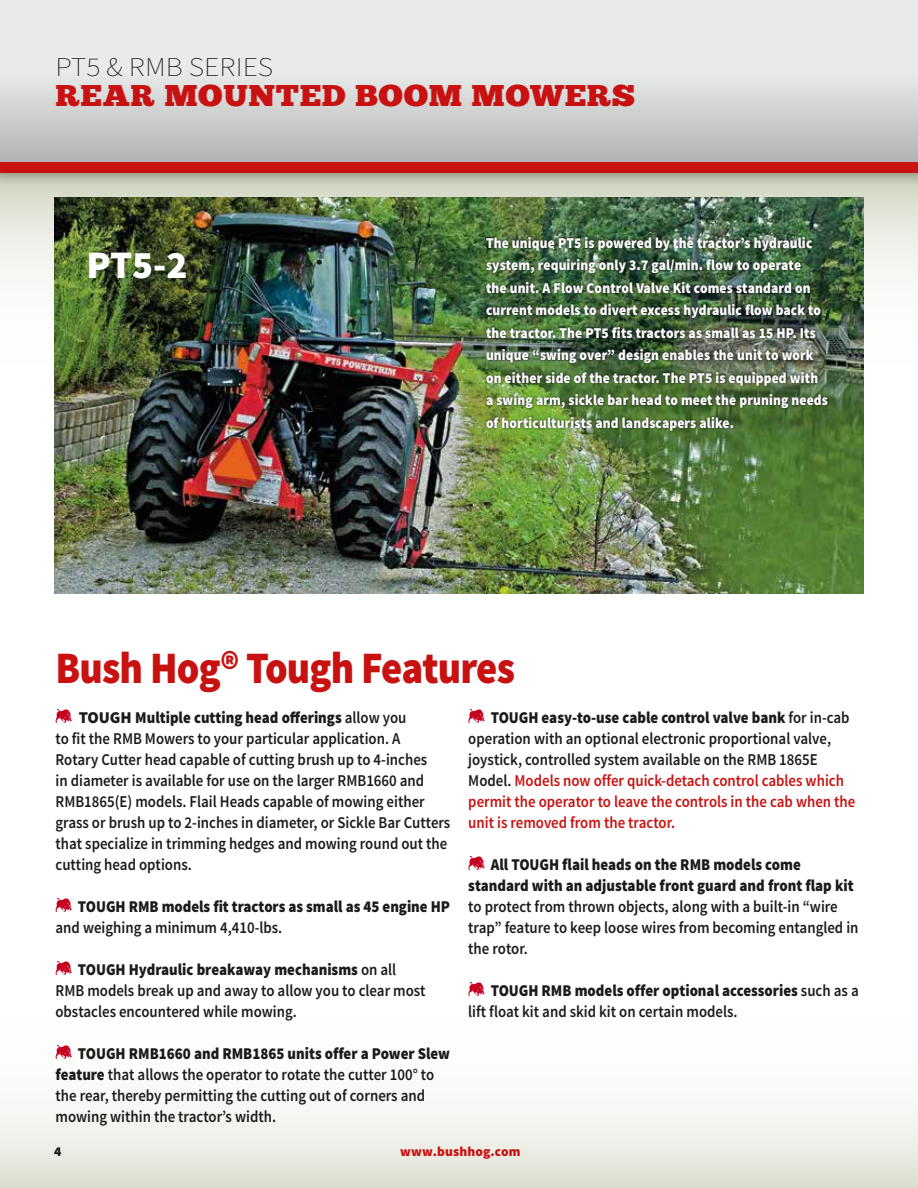
<style>
.page{position:relative;width:918px;height:1188px;background:#fff}
.page>*{position:absolute;margin:0;border:0;box-sizing:border-box;transform-origin:0 0}
.t1{font:900 45px "Source Sans Pro";letter-spacing:-.02em;color:#c71211;scale:.9 1}
.t2{font:900 39px "Source Sans Pro";color:#fff}
.t3{font:30px "Chunk Five";letter-spacing:.02em;color:#c71211;scale:1.1 1}
.t4{font:200 27px "Source Sans Pro";color:#1c1b1a;scale:1.1 1}
.t5{font:600 16.5px/21px "Source Sans Pro";color:#1c1b1a;scale:.9 1}
.t6{font:600 16.5px/21px "Source Sans Pro";color:#c71211;scale:.9 1}
.t7{font:900 16.5px/21px "Source Sans Pro";color:#1c1b1a;scale:.9 1}
.t8{font:900 15px/22.5px "Source Sans Pro";letter-spacing:.01em;color:#fff;scale:.9 1}
.t9{font:900 13.5px "Source Sans Pro";letter-spacing:.01em;color:#c71211}
.t10{font:900 13.5px "Source Sans Pro";color:#1c1b1a}
.s1{font-weight:900}
.s2{font-weight:900;color:#1c1b1a}
.s3{color:#1c1b1a}
</style>
<div class="page">
<svg style="left:0;top:908px;width:918px;height:280px"></svg>
<svg style="left:0;top:186px;width:917px;height:92px;background:#dfe2d5"></svg>
<hr style="left:917px;top:166px;width:1px;height:326px;background:#687232">
<div style="left:0;top:0;width:918px;height:186px;background:#1c1b1a;opacity:.4"></div>
<div style="left:0;top:0;width:918px;height:166px;background:#e9eaea"></div>
<svg style="left:0;top:89px;width:918px;height:73px;background:#c8c8c8"></svg>
<img style="left:54px;top:197px;width:810px;height:397px">
<svg style="left:56px;top:709px;width:16px;height:14px"></svg>
<svg style="left:56px;top:898px;width:16px;height:14px"></svg>
<svg style="left:56px;top:961px;width:16px;height:14px"></svg>
<svg style="left:56px;top:1045px;width:16px;height:14px"></svg>
<svg style="left:468px;top:709px;width:17px;height:14px"></svg>
<svg style="left:468px;top:856px;width:17px;height:14px"></svg>
<svg style="left:468px;top:982px;width:17px;height:14px"></svg>
<div style="left:484px;top:234px;width:346px;height:199px;background:#1c1b1a;opacity:.95"></div>
<div style="left:0;top:162px;width:918px;height:11px;background:#c71211"></div>
<h3 class="t4" style="left:56px;top:51px;width:199px">PT5 &amp; RMB SERIES</h3>
<h3 class="t3" style="left:56px;top:81px;width:529px">REAR MOUNTED BOOM MOWERS</h3>
<h2 class="t2" style="left:86px;top:239px;width:103px">PT5-2</h2>
<p class="t8" style="left:486px;top:232px;width:382px">The unique PT5 is powered by the tractor’s hydraulic system, requiring only 3.7 gal/min. flow to operate<br>the unit. A Flow Control Valve Kit comes standard on current models to divert excess hydraulic flow back to the tractor. The PT5 fits tractors as small as 15 HP. Its unique “swing over” design enables the unit to work on either side of the tractor. The PT5 is equipped with a swing arm, sickle bar head to meet the pruning needs of horticulturists and landscapers alike.</p>
<h1 class="t1" style="left:56px;top:638px;width:512px">Bush Hog® Tough Features</h1>
<p class="t5" style="left:55px;top:707px;width:440px;text-indent:23px"><span class="s1">TOUGH Multiple cutting head offerings</span> allow you<br>to fit the RMB Mowers to your particular application. A<br>Rotary Cutter head capable of cutting brush up to 4-inches<br>in diameter is available for use on the larger RMB1660 and RMB1865(E) models. Flail Heads capable of mowing either grass or brush up to 2-inches in diameter, or Sickle Bar Cutters that specialize in trimming hedges and mowing round out the cutting head options.</p>
<p class="t7" style="left:78px;top:897px;width:415px">TOUGH RMB models fit tractors as small as 45 engine HP</p>
<p class="t5" style="left:56px;top:917px;width:254px">and weighing a minimum 4,410-lbs.</p>
<p class="t5" style="left:56px;top:959px;width:413px;text-indent:22px"><span class="s1">TOUGH Hydraulic breakaway mechanisms</span> on all<br>RMB models break up and away to allow you to clear most obstacles encountered while mowing.</p>
<p class="t5" style="left:56px;top:1043px;width:440px;text-indent:22px"><span class="s1">TOUGH RMB1660 and RMB1865 units offer a Power Slew feature</span> that allows the operator to rotate the cutter 100° to the rear, thereby permitting the cutting out of corners and mowing within the tractor’s width.</p>
<p class="t6" style="left:468px;top:707px;width:432px;text-indent:22px"><span class="s2">TOUGH easy-to-use cable control valve bank</span> <span class="s3">for in-cab operation with an optional electronic proportional valve, joystick, controlled system available on the RMB 1865E Model.</span> Models now offer quick-detach control cables which permit the operator to leave the controls in the cab when the unit is removed from the tractor.</p>
<p class="t7" style="left:468px;top:855px;width:430px;text-indent:22px">All TOUGH flail heads on the RMB models come standard with an adjustable front guard and front flap kit</p>
<p class="t5" style="left:468px;top:896px;width:435px">to protect from thrown objects, along with a built-in “wire trap” feature to keep loose wires from becoming entangled in the rotor.</p>
<p class="t5" style="left:468px;top:980px;width:435px;text-indent:22px"><span class="s1">TOUGH RMB models offer optional accessories</span> such as a lift float kit and skid kit on certain models.</p>
<p class="t10" style="left:54px;top:1143px;width:9px">4</p>
<p class="t9" style="left:400px;top:1143px;width:122px">www.bushhog.com</p>
</div>
